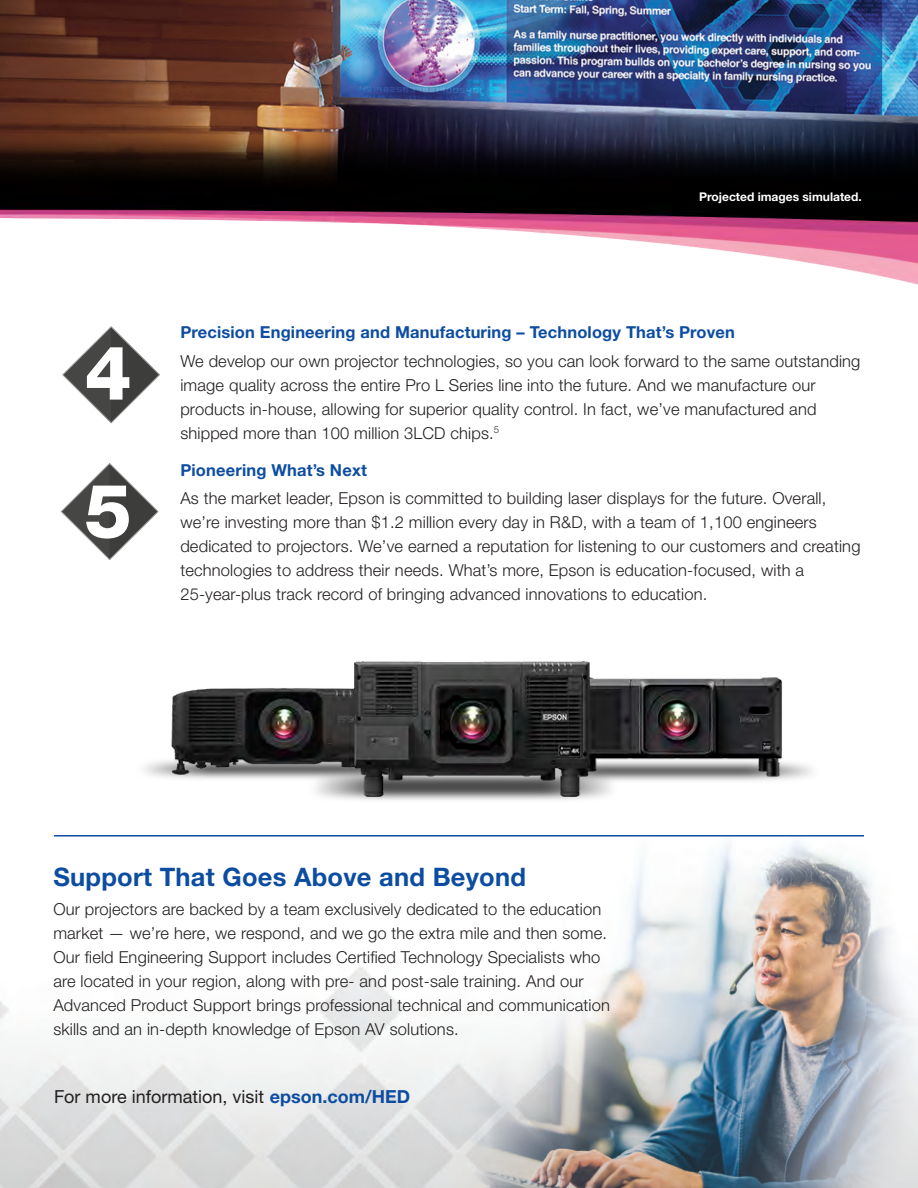
<style>
.page{position:relative;width:918px;height:1188px;background:#fff}
.page>*{position:absolute;margin:0;border:0;box-sizing:border-box;transform-origin:0 0}
.t1{font:800 75px "Helvetica Neue LT Std";color:#fff}
.t2{font:700 25.5px "Helvetica Neue LT Std";letter-spacing:.01em;color:#0d4da1}
.t3{font:18px "Helvetica Neue LT Std";color:#231f20}
.t4{font:300 16.5px/24px "Helvetica Neue LT Std";letter-spacing:.01em;color:#231f20}
.t5{font:700 16.5px "Helvetica Neue LT Std";letter-spacing:.01em;color:#0d4da1}
.t6{font:700 12px "Helvetica Neue LT Std";color:#fff}
.s1{font-weight:700;color:#0d4da1}
</style>
<div class="page">
<img style="left:0;top:0;width:918px;height:92px">
<img style="left:0;top:842px;width:918px;height:346px">
<svg style="left:62px;top:326px;width:98px;height:98px"></svg>
<svg style="left:60px;top:463px;width:99px;height:98px"></svg>
<hr style="left:54px;top:835px;width:810px;height:2px;background:#0d4da1">
<img style="left:143px;top:661px;width:670px;height:139px">
<img style="left:0;top:92px;width:918px;height:193px">
<p class="t1" style="left:85px;top:328px;width:49px">4</p>
<p class="t1" style="left:85px;top:467px;width:49px">5</p>
<p class="t6" style="left:699px;top:189px;width:164px">Projected images simulated.</p>
<p class="t5" style="left:180px;top:322px;width:556px">Precision Engineering and Manufacturing – Technology That’s Proven</p>
<p class="t4" style="left:180px;top:349px;width:682px">We develop our own projector technologies, so you can look forward to the same outstanding image quality across the entire Pro L Series line into the future. And we manufacture our products in-house, allowing for superior quality control. In fact, we’ve manufactured and shipped more than 100 million 3LCD chips.<sup>5</sup></p>
<p class="t5" style="left:180px;top:460px;width:188px">Pioneering What’s Next</p>
<p class="t4" style="left:180px;top:486px;width:682px">As the market leader, Epson is committed to building laser displays for the future. Overall, we’re investing more than $1.2 million every day in R&amp;D, with a team of 1,100 engineers dedicated to projectors. We’ve earned a reputation for listening to our customers and creating technologies to address their needs. What’s more, Epson is education-focused, with a 25-year-plus track record of bringing advanced innovations to education.</p>
<p class="t2" style="left:53px;top:861px;width:474px">Support That Goes Above and Beyond</p>
<p class="t4" style="left:53px;top:896px;width:558px">Our projectors are backed by a team exclusively dedicated to the education market — we’re here, we respond, and we go the extra mile and then some.<br>Our field Engineering Support includes Certified Technology Specialists who are located in your region, along with pre- and post-sale training. And our Advanced Product Support brings professional technical and communication skills and an in-depth knowledge of Epson AV solutions.</p>
<p class="t3" style="left:54px;top:1086px;width:358px">For more information, visit <span class="s1">epson.com/HED</span></p>
</div>
